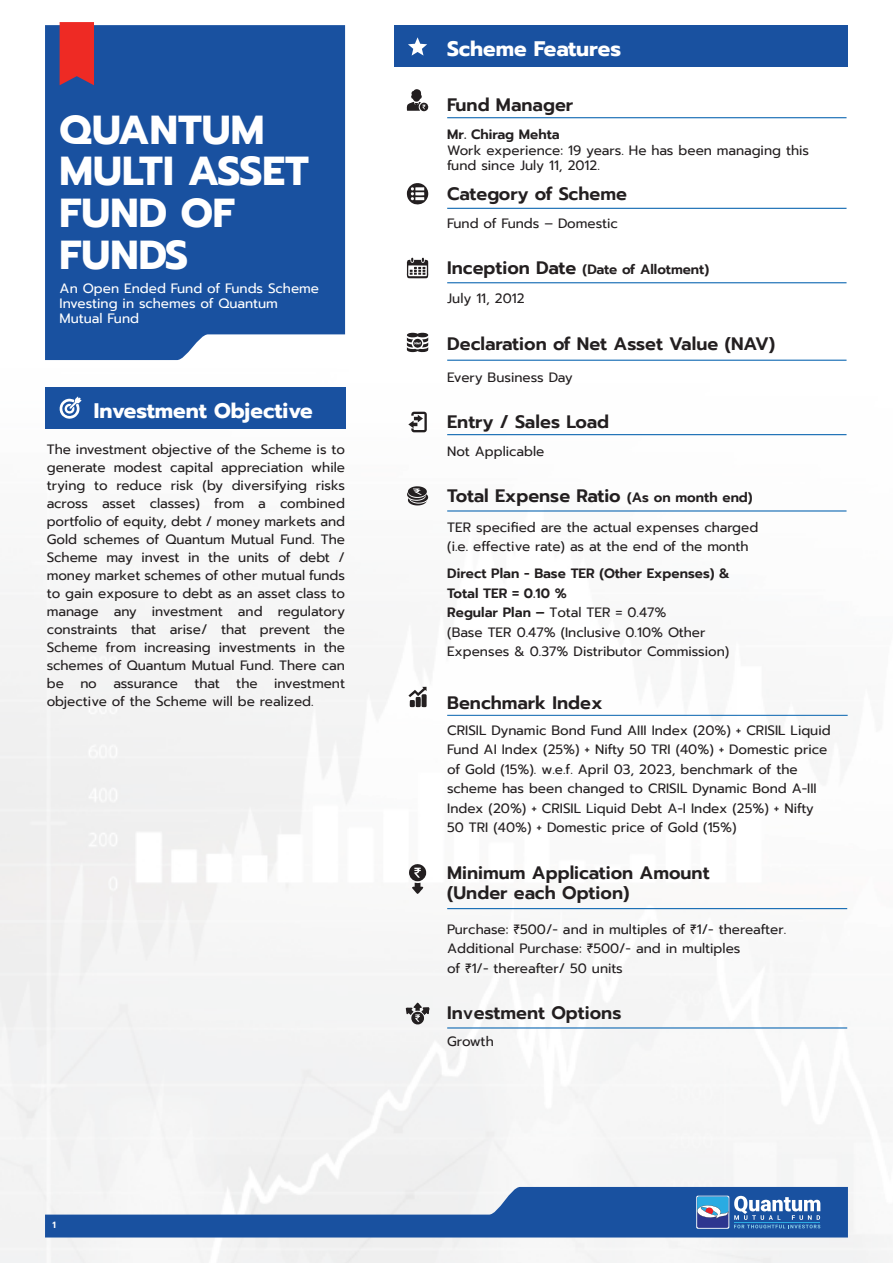
<style>
.page{position:relative;width:893px;height:1263px;background:#fff}
.page>*{position:absolute;margin:0;border:0;box-sizing:border-box;transform-origin:0 0}
.t1{font:700 40.35px/41.5px "Prompt";color:#fff}
.t2{font:700 21px "Prompt";color:#fff}
.t3{font:600 18px/20.4px "Prompt";color:#231f20}
.t4{font:13.5px/18px "Prompt";color:#231f20}
.t5{font:13.5px/14.9px "Prompt";color:#fff}
.t6{font:600 13.5px/28.8px "Prompt";color:#231f20}
.t7{font:600 9px "Prompt";color:#fff}
.s1{font-size:18px}
.s2{font-weight:400}
.s3{font-size:13.5px}
.s4{font-weight:600}
</style>
<div class="page">
<img style="left:0;top:22px;width:893px;height:1241px">
<div style="left:394px;top:26px;width:454px;height:41px;background:#1951a0"></div>
<svg style="left:407px;top:89px;width:23px;height:22px"></svg>
<hr style="left:447px;top:117px;width:399px;height:1px;background:#0562af">
<svg style="left:407px;top:183px;width:21px;height:22px"></svg>
<hr style="left:447px;top:208px;width:399px;height:1px;background:#0562af">
<svg style="left:406px;top:257px;width:23px;height:21px"></svg>
<hr style="left:447px;top:282px;width:399px;height:1px;background:#0562af">
<svg style="left:407px;top:332px;width:21px;height:20px"></svg>
<hr style="left:447px;top:360px;width:399px;height:1px;background:#0562af">
<svg style="left:408px;top:412px;width:19px;height:20px"></svg>
<hr style="left:447px;top:434px;width:399px;height:1px;background:#0562af">
<svg style="left:407px;top:486px;width:21px;height:19px"></svg>
<hr style="left:447px;top:510px;width:399px;height:1px;background:#0562af">
<svg style="left:408px;top:37px;width:19px;height:19px"></svg>
<svg style="left:408px;top:687px;width:19px;height:20px"></svg>
<hr style="left:447px;top:715px;width:401px;height:1px;background:#0562af">
<svg style="left:409px;top:861px;width:17px;height:34px"></svg>
<hr style="left:447px;top:908px;width:400px;height:1px;background:#0562af">
<div style="left:45px;top:387px;width:300px;height:41px;background:#1951a0"></div>
<svg style="left:59px;top:396px;width:23px;height:23px"></svg>
<svg style="left:405px;top:1001px;width:25px;height:23px"></svg>
<hr style="left:447px;top:1027px;width:400px;height:1px;background:#0562af">
<div style="left:45px;top:25px;width:300px;height:335px;background:#1951a0"></div>
<svg style="left:60px;top:22px;width:34px;height:63px"></svg>
<svg style="left:45px;top:1187px;width:803px;height:50px"></svg>
<h1 class="t1" style="left:60px;top:109px;width:251px">QUANTUM<br>MULTI ASSET<br>FUND OF<br>FUNDS</h1>
<p class="t5" style="left:60px;top:281px;width:261px">An Open Ended Fund of Funds Scheme<br>Investing in schemes of Quantum<br>Mutual Fund</p>
<h2 class="t2" style="left:94px;top:395px;width:220px">Investment Objective</h2>
<p class="t4" style="left:47px;top:441px;width:300px;text-align:justify">The investment objective of the Scheme is to generate modest capital appreciation while trying to reduce risk (by diversifying risks across asset classes) from a combined portfolio of equity, debt / money markets and Gold schemes of Quantum Mutual Fund. The Scheme may invest in the units of debt / money market schemes of other mutual funds to gain exposure to debt as an asset class to manage any investment and regulatory constraints that arise/ that prevent the Scheme from increasing investments in the schemes of Quantum Mutual Fund. There can be no assurance that the investment objective of the Scheme will be realized.</p>
<p class="t7" style="left:53px;top:1218px;width:5px">1</p>
<h2 class="t2" style="left:447px;top:32px;width:176px">Scheme Features</h2>
<h3 class="t3" style="left:447px;top:94px;width:128px">Fund Manager</h3>
<p class="t6" style="left:447px;top:120px;width:114px">Mr. Chirag Mehta</p>
<p class="t4" style="left:447px;top:142px;width:363px;line-height:15.9px">Work experience: 19 years. He has been managing this fund since July 11, 2012.</p>
<h3 class="t3" style="left:447px;top:183px;width:181px">Category of Scheme</h3>
<p class="t4" style="left:447px;top:214px;width:172px">Fund of Funds – Domestic</p>
<p class="t6" style="left:447px;top:255px;width:264px"><span class="s1">Inception Date</span> (Date of Allotment)<br><span class="s2">July 11, 2012</span></p>
<h3 class="t3" style="left:447px;top:333px;width:329px">Declaration of Net Asset Value (NAV)</h3>
<p class="t4" style="left:447px;top:368px;width:127px">Every Business Day</p>
<h3 class="t3" style="left:447px;top:412px;width:163px">Entry / Sales Load</h3>
<p class="t4" style="left:447px;top:443px;width:99px">Not Applicable</p>
<h3 class="t3" style="left:447px;top:486px;width:307px">Total Expense Ratio <span class="s3">(As on month end)</span></h3>
<p class="t4" style="left:447px;top:517px;width:313px;line-height:19.5px">TER specified are the actual expenses charged (i.e. effective rate) as at the end of the month</p>
<p class="t4" style="left:447px;top:564px;width:284px;line-height:19.5px"><span class="s4">Direct Plan - Base TER (Other Expenses) &amp; Total TER = 0.10 %<br>Regular Plan –</span> Total TER = 0.47%<br>(Base TER 0.47% (Inclusive 0.10% Other Expenses &amp; 0.37% Distributor Commission)</p>
<h3 class="t3" style="left:447px;top:692px;width:157px">Benchmark Index</h3>
<p class="t4" style="left:447px;top:720px;width:385px;line-height:19.5px">CRISIL Dynamic Bond Fund AIII Index (20%) + CRISIL Liquid Fund AI Index (25%) + Nifty 50 TRI (40%) + Domestic price of Gold (15%). w.e.f. April 03, 2023, benchmark of the scheme has been changed to CRISIL Dynamic Bond A-III Index (20%) + CRISIL Liquid Debt A-I Index (25%) + Nifty 50 TRI (40%) + Domestic price of Gold (15%)</p>
<h3 class="t3" style="left:447px;top:862px;width:264px">Minimum Application Amount (Under each Option)</h3>
<p class="t4" style="left:447px;top:919px;width:341px;line-height:19.5px">Purchase: ₹500/- and in multiples of ₹1/- thereafter.<br>Additional Purchase: ₹500/- and in multiples<br>of ₹1/- thereafter/ 50 units</p>
<h3 class="t3" style="left:447px;top:1003px;width:176px">Investment Options</h3>
<p class="t4" style="left:447px;top:1032px;width:48px">Growth</p>
</div>
